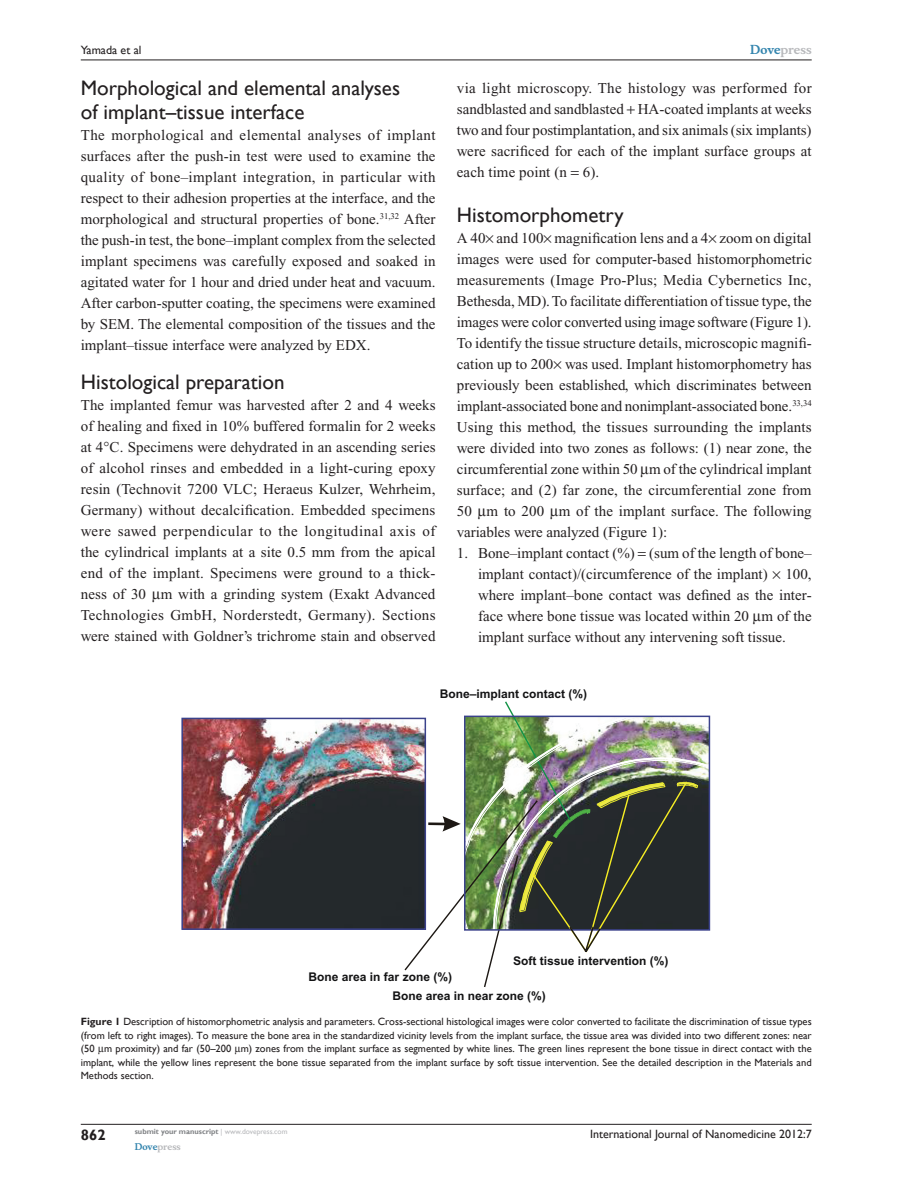
<style>
.page{position:relative;width:918px;height:1188px;background:#fff}
.page>*{position:absolute;margin:0;border:0;box-sizing:border-box;transform-origin:0 0}
.t1{font:21px/24px "Gill Sans";color:#231f20}
.t2{font:15px/21px "Times New Roman";color:#231f20;text-align:justify}
.t3{font:700 15px "Gill Sans";color:#231f20}
.t4{font:700 12px "Arial";color:#131314}
.t5{font:12px "Gill Sans";color:#231f20}
.t6{font:700 12px "Musee";color:#b8b9bc}
.t7{font:10.5px/13.5px "Gill Sans";color:#231f20;text-align:justify}
.t8{font:700 9px "Musee";color:#b8b9bc}
.t9{font:700 7.5px "Gill Sans";color:#808285}
.s1{color:#3485ae}
.s2{font-weight:700}
.s3{font-weight:400;color:#b8b9bc}
</style>
<div class="page">
<img style="left:184px;top:721px;width:219px;height:206px">
<div style="left:181px;top:718px;width:245px;height:212px;border:2px solid #3b428b"></div>
<img style="left:403px;top:701px;width:308px;height:286px">
<hr style="left:81px;top:1124px;width:731px;height:1px;background:#231f20">
<hr style="left:81px;top:60px;width:731px;height:1px;background:#231f20">
<p class="t5" style="left:81px;top:43px;width:62px">Yamada et al</p>
<h1 class="t1" style="left:81px;top:77px;width:321px">Morphological and elemental analyses of implant–tissue interface</h1>
<p class="t2" style="left:81px;top:125px;width:356px">The morphological and elemental analyses of implant surfaces after the push-in test were used to examine the quality of bone–implant integration, in particular with respect to their adhesion properties at the interface, and the morphological and structural properties of bone.<sup>31,32</sup> After the push-in test, the bone–implant complex from the selected implant specimens was carefully exposed and soaked in agitated water for 1 hour and dried under heat and vacuum.<br>After carbon-sputter coating, the specimens were examined by SEM. The elemental composition of the tissues and the implant–tissue interface were analyzed by EDX.</p>
<h1 class="t1" style="left:81px;top:371px;width:205px">Histological preparation</h1>
<p class="t2" style="left:81px;top:395px;width:357px">The implanted femur was harvested after 2 and 4 weeks of healing and fixed in 10% buffered formalin for 2 weeks at 4 C. Specimens were dehydrated in an ascending series of alcohol rinses and embedded in a light-curing epoxy resin (Technovit 7200 VLC; Heraeus Kulzer, Wehrheim, Germany) without decalcification. Embedded specimens were sawed perpendicular to the longitudinal axis of the cylindrical implants at a site 0.5 mm from the apical end of the implant. Specimens were ground to a thick&shy;ness of 30 m with a grinding system (Exakt Advanced Technologies GmbH, Norderstedt, Germany). Sections were stained with Goldner’s trichrome stain and observed</p>
<p class="t6" style="left:750px;top:43px;width:63px"><span class="s1">Dove</span>press</p>
<p class="t2" style="left:457px;top:77px;width:356px">via light microscopy. The histology was performed for sandblasted and sandblasted HA-coated implants at weeks two and four postimplantation, and six animals (six implants) were sacrificed for each of the implant surface groups at each time point (n 6).</p>
<h1 class="t1" style="left:457px;top:203px;width:168px">Histomorphometry</h1>
<p class="t2" style="left:457px;top:227px;width:357px">A 40 and 100 magnification lens and a 4 zoom on digital images were used for computer-based histomorphometric measurements (Image Pro-Plus; Media Cybernetics Inc, Bethesda, MD). To facilitate differentiation of tissue type, the images were color converted using image software (Figure 1).<br>To identify the tissue structure details, microscopic magnifi&shy;cation up to 200 was used. Implant histomorphometry has previously been established, which discriminates between implant-associated bone and nonimplant-associated bone.<sup>33,34<br></sup>Using this method, the tissues surrounding the implants were divided into two zones as follows: (1) near zone, the circumferential zone within 50 m of the cylindrical implant surface; and (2) far zone, the circumferential zone from 50 m to 200 m of the implant surface. The following variables were analyzed (Figure 1):</p>
<p class="t2" style="left:478px;top:542px;width:335px;text-indent:-21px">1. Bone–implant contact (%) (sum of the length of bone– implant contact)/(circumference of the implant) 100, where implant–bone contact was defined as the inter&shy;face where bone tissue was located within 20 m of the implant surface without any intervening soft tissue.</p>
<p class="t4" style="left:440px;top:687px;width:149px">Bone–implant contact (%)</p>
<p class="t4" style="left:513px;top:954px;width:157px">Soft tissue intervention (%)</p>
<p class="t4" style="left:309px;top:970px;width:145px">Bone area in far zone (%)</p>
<p class="t7" style="left:81px;top:1015px;width:732px"><span class="s2">Figure 1</span> Description of histomorphometric analysis and parameters. Cross-sectional histological images were color converted to facilitate the discrimination of tissue types (from left to right images). To measure the bone area in the standardized vicinity levels from the implant surface, the tissue area was divided into two different zones: near (50 m proximity) and far (50–200 m) zones from the implant surface as segmented by white lines. The green lines represent the bone tissue in direct contact with the implant, while the yellow lines represent the bone tissue separated from the implant surface by soft tissue intervention. See the detailed description in the Materials and Methods section.</p>
<p class="t4" style="left:393px;top:989px;width:155px">Bone area in near zone (%)</p>
<p class="t3" style="left:81px;top:1126px;width:26px">862</p>
<p class="t9" style="left:135px;top:1127px;width:154px">submit your manuscript <span class="s3">| www.dovepress.com</span></p>
<p class="t8" style="left:135px;top:1141px;width:48px"><span class="s1">Dove</span>press</p>
<p class="t5" style="left:590px;top:1127px;width:223px">International Journal of Nanomedicine 2012:7</p>
</div>
